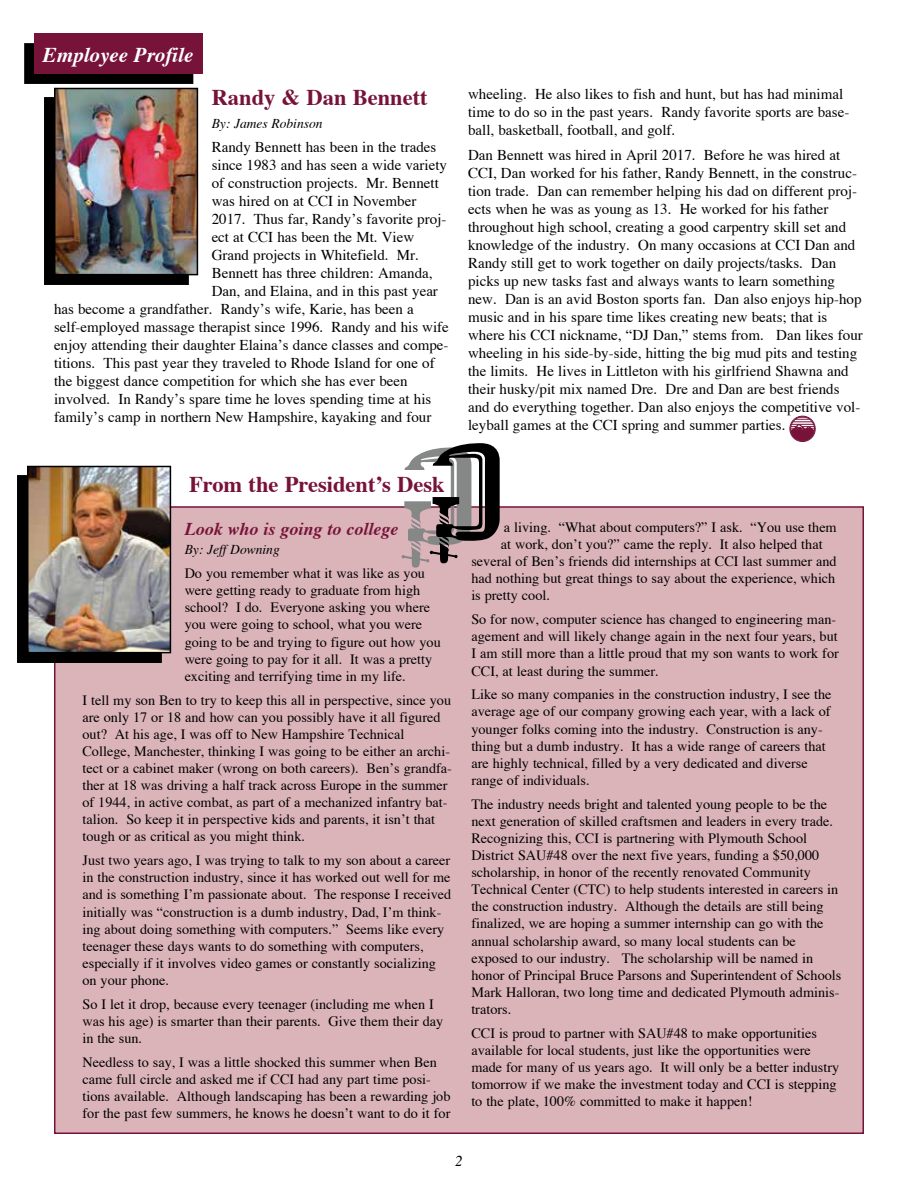
<style>
.page{position:relative;width:918px;height:1188px;background:#fff}
.page>*{position:absolute;margin:0;border:0;box-sizing:border-box;transform-origin:0 0}
.t1{font:700 22.5px "Times";color:#771239}
.t2{font:italic 700 21px "Times";color:#fff}
.t3{font:italic 700 18px "Times";color:#771239}
.t4{font:15px/18px "Times";color:#000}
.t5{font:italic 15px "Times";color:#000}
.t6{font:14.25px/17.1px "Times";color:#000}
.t7{font:italic 13.5px "Times";color:#000}
</style>
<div class="page">
<div style="left:790px;top:416px;width:25px;height:26px;border:1px solid #771239;border-radius:50%"></div>
<div style="left:790px;top:417px;width:25px;height:24px;border:1px solid #771239;border-radius:50%"></div>
<svg style="left:791px;top:417px;width:23px;height:24px"></svg>
<div style="left:44px;top:97px;width:145px;height:188px;background:#000"></div>
<img style="left:57px;top:91px;width:138px;height:181px">
<div style="left:54px;top:88px;width:144px;height:187px;border:2px solid #000"></div>
<div style="left:24px;top:43px;width:169px;height:41px;background:#000"></div>
<div style="left:34px;top:34px;width:168px;height:40px;background:#771239"></div>
<div style="left:55px;top:507px;width:808px;height:626px;background:#dbb4ba"></div>
<div style="left:17px;top:475px;width:145px;height:188px;background:#000"></div>
<img style="left:30px;top:469px;width:138px;height:181px">
<div style="left:27px;top:466px;width:144px;height:187px;border:2px solid #000"></div>
<svg style="left:402px;top:443px;width:98px;height:125px"></svg>
<h2 class="t2" style="left:43px;top:35px;width:152px">Employee Profile</h2>
<h1 class="t1" style="left:212px;top:75px;width:218px">Randy &amp; Dan Bennett</h1>
<p class="t7" style="left:212px;top:111px;width:112px">By: James Robinson</p>
<p class="t4" style="left:212px;top:138px;width:226px">Randy Bennett has been in the trades</p>
<p class="t4" style="left:212px;top:156px;width:237px">since 1983 and has seen a wide variety</p>
<p class="t4" style="left:212px;top:174px;width:229px">of construction projects. Mr. Bennett</p>
<p class="t4" style="left:212px;top:192px;width:206px">was hired on at CCI in November</p>
<p class="t4" style="left:212px;top:210px;width:236px">2017. Thus far, Randy’s favorite proj-</p>
<p class="t4" style="left:212px;top:228px;width:204px">ect at CCI has been the Mt. View</p>
<p class="t4" style="left:212px;top:246px;width:209px">Grand projects in Whitefield. Mr.</p>
<p class="t4" style="left:212px;top:264px;width:223px">Bennett has three children: Amanda,</p>
<p class="t4" style="left:212px;top:282px;width:228px">Dan, and Elaina, and in this past year</p>
<p class="t4" style="left:54px;top:300px;width:361px">has become a grandfather. Randy’s wife, Karie, has been a</p>
<p class="t4" style="left:54px;top:318px;width:396px">self-employed massage therapist since 1996. Randy and his wife</p>
<p class="t4" style="left:54px;top:336px;width:396px">enjoy attending their daughter Elaina’s dance classes and compe-</p>
<p class="t4" style="left:54px;top:354px;width:382px">titions. This past year they traveled to Rhode Island for one of</p>
<p class="t4" style="left:54px;top:372px;width:355px">the biggest dance competition for which she has ever been</p>
<p class="t4" style="left:54px;top:390px;width:379px">involved. In Randy’s spare time he loves spending time at his</p>
<p class="t4" style="left:54px;top:408px;width:379px">family’s camp in northern New Hampshire, kayaking and four</p>
<p class="t4" style="left:468px;top:85px;width:383px">wheeling. He also likes to fish and hunt, but has had minimal time to do so in the past years. Randy favorite sports are base&shy;ball, basketball, football, and golf.</p>
<p class="t4" style="left:468px;top:145px;width:396px">Dan Bennett was hired in April 2017. Before he was hired at CCI, Dan worked for his father, Randy Bennett, in the construc&shy;tion trade. Dan can remember helping his dad on different proj&shy;ects when he was as young as 13. He worked for his father throughout high school, creating a good carpentry skill set and knowledge of the industry. On many occasions at CCI Dan and Randy still get to work together on daily projects/tasks. Dan picks up new tasks fast and always wants to learn something new. Dan is an avid Boston sports fan. Dan also enjoys hip-hop music and in his spare time likes creating new beats; that is where his CCI nickname, “DJ Dan,” stems from. Dan likes four wheeling in his side-by-side, hitting the big mud pits and testing the limits. He lives in Littleton with his girlfriend Shawna and their husky/pit mix named Dre. Dre and Dan are best friends and do everything together. Dan also enjoys the competitive vol&shy;leyball games at the CCI spring and summer parties.</p>
<h1 class="t1" style="left:189px;top:463px;width:257px">From the President’s Desk</h1>
<p class="t3" style="left:185px;top:512px;width:215px">Look who is going to college</p>
<p class="t7" style="left:185px;top:538px;width:97px">By: Jeff Downing</p>
<p class="t6" style="left:185px;top:565px;width:258px">Do you remember what it was like as you were getting ready to graduate from high school? I do. Everyone asking you where you were going to school, what you were going to be and trying to figure out how you were going to pay for it all. It was a pretty exciting and terrifying time in my life.</p>
<p class="t6" style="left:82px;top:691px;width:371px">I tell my son Ben to try to keep this all in perspective, since you are only 17 or 18 and how can you possibly have it all figured out? At his age, I was off to New Hampshire Technical College, Manchester, thinking I was going to be either an archi&shy;tect or a cabinet maker (wrong on both careers). Ben’s grandfa&shy;ther at 18 was driving a half track across Europe in the summer of 1944, in active combat, as part of a mechanized infantry bat&shy;talion. So keep it in perspective kids and parents, it isn’t that tough or as critical as you might think.</p>
<p class="t6" style="left:82px;top:852px;width:370px">Just two years ago, I was trying to talk to my son about a career in the construction industry, since it has worked out well for me and is something I’m passionate about. The response I received initially was “construction is a dumb industry, Dad, I’m think&shy;ing about doing something with computers.” Seems like every teenager these days wants to do something with computers, especially if it involves video games or constantly socializing on your phone.</p>
<p class="t6" style="left:82px;top:995px;width:362px">So I let it drop, because every teenager (including me when I was his age) is smarter than their parents. Give them their day in the sun.</p>
<p class="t6" style="left:82px;top:1053px;width:370px">Needless to say, I was a little shocked this summer when Ben came full circle and asked me if CCI had any part time posi&shy;tions available. Although landscaping has been a rewarding job for the past few summers, he knows he doesn’t want to do it for</p>
<p class="t6" style="left:504px;top:518px;width:334px">a living. “What about computers?” I ask. “You use them</p>
<p class="t6" style="left:501px;top:535px;width:323px">at work, don’t you?” came the reply. It also helped that</p>
<p class="t6" style="left:471px;top:553px;width:367px">several of Ben’s friends did internships at CCI last summer and</p>
<p class="t6" style="left:471px;top:570px;width:366px">had nothing but great things to say about the experience, which</p>
<p class="t6" style="left:471px;top:587px;width:80px">is pretty cool.</p>
<p class="t6" style="left:471px;top:611px;width:369px">So for now, computer science has changed to engineering man&shy;agement and will likely change again in the next four years, but I am still more than a little proud that my son wants to work for CCI, at least during the summer.</p>
<p class="t6" style="left:471px;top:686px;width:362px">Like so many companies in the construction industry, I see the average age of our company growing each year, with a lack of younger folks coming into the industry. Construction is any&shy;thing but a dumb industry. It has a wide range of careers that are highly technical, filled by a very dedicated and diverse range of individuals.</p>
<p class="t6" style="left:471px;top:795px;width:372px">The industry needs bright and talented young people to be the next generation of skilled craftsmen and leaders in every trade.<br>Recognizing this, CCI is partnering with Plymouth School District SAU#48 over the next five years, funding a $50,000 scholarship, in honor of the recently renovated Community Technical Center (CTC) to help students interested in careers in the construction industry. Although the details are still being finalized, we are hoping a summer internship can go with the annual scholarship award, so many local students can be exposed to our industry. The scholarship will be named in honor of Principal Bruce Parsons and Superintendent of Schools Mark Halloran, two long time and dedicated Plymouth adminis&shy;trators.</p>
<p class="t6" style="left:471px;top:1024px;width:369px">CCI is proud to partner with SAU#48 to make opportunities available for local students, just like the opportunities were made for many of us years ago. It will only be a better industry tomorrow if we make the investment today and CCI is stepping to the plate, 100% committed to make it happen!</p>
<p class="t5" style="left:455px;top:1148px;width:9px">2</p>
</div>
